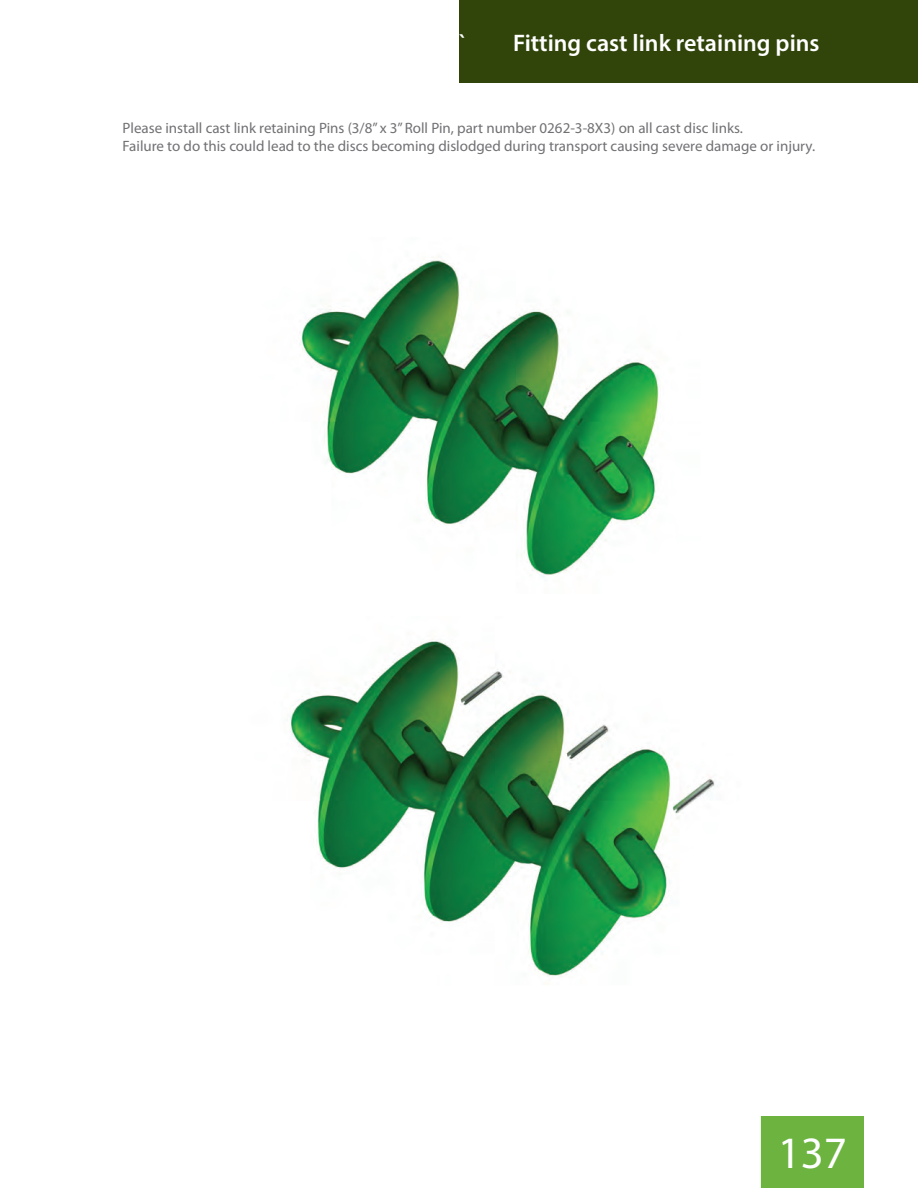
<style>
.page{position:relative;width:918px;height:1188px;background:#fff}
.page>*{position:absolute;margin:0;border:0;box-sizing:border-box;transform-origin:0 0}
.t1{font:45px "Myriad Pro";color:#fff}
.t2{font:600 24px "Myriad Pro";color:#fff}
.kelle_dot_points{font:15px/18px "Myriad Pro";color:#717074}
</style>
<div class="page">
<div style="left:761px;top:1116px;width:103px;height:72px;background:#6cb43f"></div>
<div style="left:459px;top:0;width:459px;height:82px;background:#31450b"></div>
<img style="left:301px;top:260px;width:358px;height:317px">
<img style="left:290px;top:639px;width:425px;height:337px">
<p class="t2" style="left:459px;top:27px;width:9px">`</p>
<p class="t2" style="left:513px;top:27px;width:308px">Fitting cast link retaining pins</p>
<p class="kelle_dot_points" style="left:123px;top:120px;width:694px">Please install cast link retaining Pins (3/8” x 3” Roll Pin, part number 0262-3-8X3) on all cast disc links.<br>Failure to do this could lead to the discs becoming dislodged during transport causing severe damage or injury.</p>
<h1 class="t1" style="left:778px;top:1128px;width:71px">137</h1>
</div>
